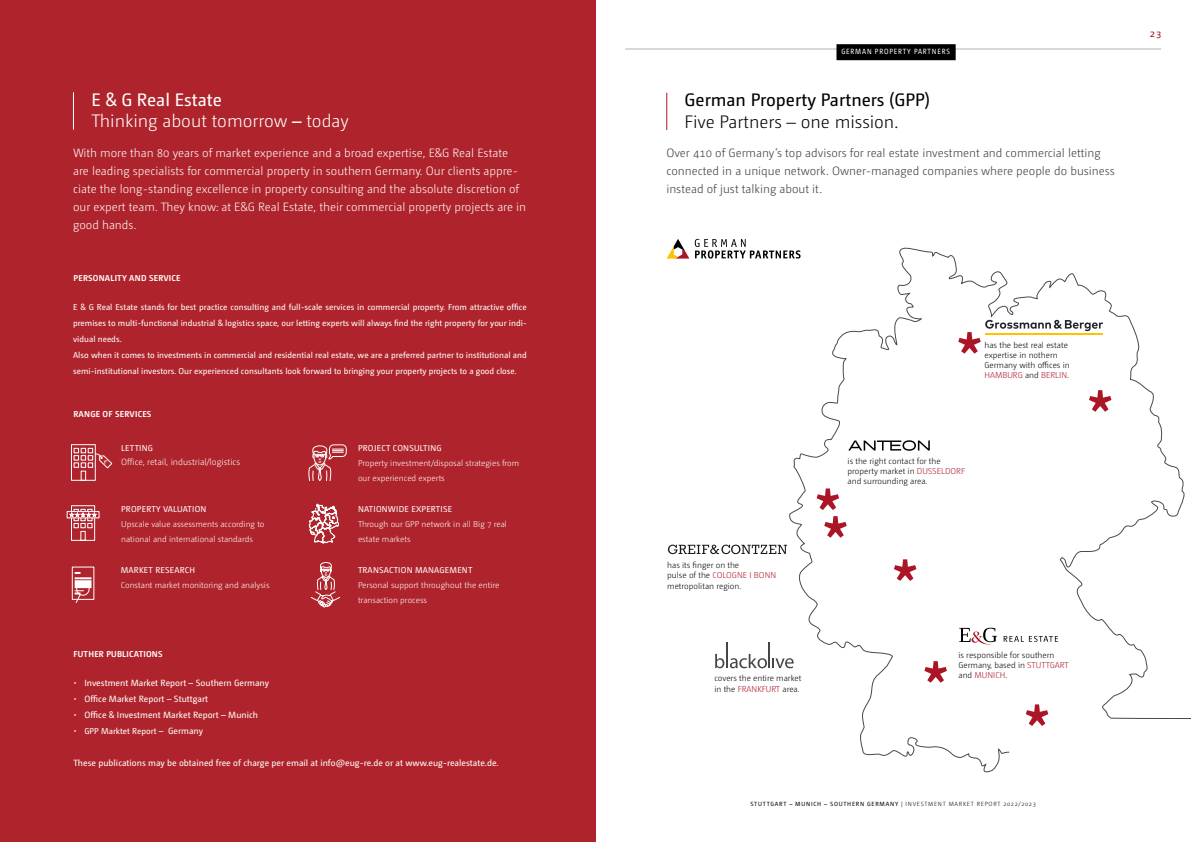
<style>
.page{position:relative;width:1191px;height:842px;background:#fff}
.page>*{position:absolute;margin:0;border:0;box-sizing:border-box;transform-origin:0 0}
.t1{font:300 18px "Camingo Dos Pro";color:#fff}
.t2{font:18px "Camingo Dos Pro";color:#000}
.t3{font:300 18px "Camingo Dos Pro";color:#000}
.t4{font:18px "Camingo Dos";color:#fff}
.t5{font:300 12px/18px "Camingo Dos Pro";color:#fff}
.t6{font:300 12px/18px "Camingo Dos Pro";color:#3c3c3b}
.t7{font:10px "Camingo Dos";color:#ac1525}
.t8{font:9px "Camingo Dos";color:#fff}
.t9{font:300 9px "Camingo Dos Pro";color:#fff}
.t10{font:8.5px/16px "Camingo Dos";color:#fff}
.t11{font:300 8.5px/10.2px "Camingo Dos Pro";color:#000}
.t12{font:300 8.5px/15px "Camingo Dos Pro";color:#fff}
.t13{font:8.5px "Camingo Dos";letter-spacing:.025em;color:#fff}
.t14{font:700 8.5px "Camingo Dos";letter-spacing:.025em;color:#fff}
.t15{font:7.5px "Camingo Dos";letter-spacing:.125em;color:#fff;scale:.9 1}
.t16{font:6px "Camingo Dos";letter-spacing:.125em;color:#000}
.s1{font-family:"Camingo Dos";font-weight:400}
.s2{font-size:8.5px}
.s3{font-size:9px}
.s4{color:#ac1525}
.s5{font-family:"Camingo Dos Pro";font-weight:300}
</style>
<div class="page">
<hr style="left:625px;top:49px;width:536px;height:1px;background:#b3b2b2">
<div style="left:0;top:0;width:595px;height:842px;background:#af242c"></div>
<hr style="left:73px;top:92px;width:1px;height:38px;background:#fff">
<div style="left:71px;top:444px;width:25px;height:37px;border:1px solid #fff"></div>
<svg style="left:74px;top:448px;width:38px;height:33px"></svg>
<svg style="left:72px;top:566px;width:22px;height:37px"></svg>
<svg style="left:310px;top:562px;width:30px;height:46px"></svg>
<svg style="left:308px;top:444px;width:39px;height:37px"></svg>
<svg style="left:67px;top:511px;width:32px;height:7px"></svg>
<svg style="left:68px;top:505px;width:30px;height:36px"></svg>
<svg style="left:309px;top:504px;width:30px;height:40px"></svg>
<hr style="left:666px;top:93px;width:1px;height:37px;background:#ac1525">
<div style="left:836px;top:44px;width:119px;height:16px;background:#000"></div>
<svg style="left:666px;top:239px;width:122px;height:20px"></svg>
<svg style="left:789px;top:248px;width:402px;height:524px"></svg>
<svg style="left:824px;top:516px;width:22px;height:22px"></svg>
<svg style="left:816px;top:488px;width:23px;height:22px"></svg>
<svg style="left:958px;top:320px;width:145px;height:34px"></svg>
<hr style="left:985px;top:333px;width:117px;height:2px;background:#fdc300">
<svg style="left:848px;top:440px;width:81px;height:11px"></svg>
<svg style="left:668px;top:545px;width:119px;height:9px"></svg>
<hr style="left:726px;top:643px;width:2px;height:25px;background:#484542">
<hr style="left:768px;top:643px;width:2px;height:25px;background:#484542">
<svg style="left:730px;top:654px;width:63px;height:14px"></svg>
<svg style="left:715px;top:654px;width:9px;height:14px"></svg>
<svg style="left:959px;top:628px;width:38px;height:16px"></svg>
<svg style="left:1003px;top:636px;width:55px;height:6px"></svg>
<h1 class="t4" style="left:91px;top:89px;width:132px">E &amp; G Real Estate</h1>
<h1 class="t1" style="left:91px;top:111px;width:259px">Thinking about tomorrow <span class="s1">–</span> today</h1>
<p class="t5" style="left:73px;top:144px;width:454px">With more than 80 years of market experience and a broad expertise, E&amp;G Real Estate are leading specialists for commercial property in southern Germany. Our clients appre&shy;ciate the long-standing excellence in property consulting and the absolute discretion of our expert team. They know: at E&amp;G Real Estate, their commercial property projects are in good hands.</p>
<p class="t14" style="left:73px;top:272px;width:109px">PERSONALITY AND SERVICE</p>
<p class="t10" style="left:73px;top:299px;width:455px">E &amp; G Real Estate stands for best practice consulting and full-scale services in commercial property. From attractive office premises to multi-functional industrial &amp; logistics space, our letting experts will always find the right property for your indi&shy;vidual needs.<br>Also when it comes to investments in commercial and residential real estate, we are a preferred partner to institutional and semi-institutional investors. Our experienced consultants look forward to bringing your property projects to a good close.</p>
<p class="t14" style="left:73px;top:408px;width:79px">RANGE OF SERVICES</p>
<p class="t13" style="left:121px;top:443px;width:33px">LETTING</p>
<p class="t9" style="left:121px;top:456px;width:120px">Office, retail, industrial/logistics</p>
<p class="t13" style="left:121px;top:504px;width:87px">PROPERTY VALUATION</p>
<p class="t12" style="left:121px;top:516px;width:145px">Upscale value assessments according to national and international standards</p>
<p class="t13" style="left:121px;top:565px;width:76px">MARKET RESEARCH</p>
<p class="t12" style="left:121px;top:577px;width:150px">Constant market monitoring and analysis</p>
<p class="t14" style="left:73px;top:648px;width:91px">FUTHER PUBLICATIONS</p>
<p class="t13" style="left:358px;top:443px;width:85px">PROJECT CONSULTING</p>
<p class="t12" style="left:358px;top:455px;width:163px">Property investment/disposal strategies from our experienced experts</p>
<p class="t13" style="left:358px;top:504px;width:96px">NATIONWIDE EXPERTISE</p>
<p class="t12" style="left:358px;top:516px;width:150px">Through our GPP network in all Big 7 real estate markets</p>
<p class="t13" style="left:358px;top:565px;width:116px">TRANSACTION MANAGEMENT</p>
<p class="t12" style="left:358px;top:577px;width:143px">Personal support throughout the entire transaction process</p>
<p class="t8" style="left:73px;top:677px;width:197px"><span class="s2">•</span> Investment Market Report – Southern Germany</p>
<p class="t8" style="left:73px;top:693px;width:136px"><span class="s2">•</span> Office Market Report – Stuttgart</p>
<p class="t8" style="left:73px;top:709px;width:186px"><span class="s2">•</span> Office &amp; Investment Market Report – Munich</p>
<p class="t10" style="left:73px;top:723px;width:131px">• GPP Marktet Report <span class="s3">– Germany</span></p>
<p class="t8" style="left:73px;top:757px;width:427px">These publications may be obtained free of charge per email at info@eug-re.de or at www.eug-realestate.de.</p>
<p class="t15" style="left:841px;top:47px;width:122px">GERMAN PROPERTY PARTNERS</p>
<h1 class="t2" style="left:684px;top:89px;width:247px">German Property Partners (GPP)</h1>
<h1 class="t3" style="left:684px;top:111px;width:215px">Five Partners – one mission.</h1>
<h2 class="t6" style="left:666px;top:144px;width:450px">Over 410 of Germany‘s top advisors for real estate investment and commercial letting connected in a unique network. Owner-managed companies where people do business instead of just talking about it.</h2>
<p class="t7" style="left:1149px;top:27px;width:13px">23</p>
<p class="t11" style="left:667px;top:560px;width:111px">has its finger on the<br>pulse of the <span class="s4">COLOGNE I BONN </span>metropolitan region.</p>
<p class="t11" style="left:714px;top:673px;width:88px">covers the entire market in the <span class="s4">FRANKFURT</span> area.</p>
<p class="t11" style="left:984px;top:340px;width:87px">has the best real estate expertise in nothern<br>Germany with offices in<br><span class="s4">HAMBURG</span> and <span class="s4">BERLIN</span>.</p>
<p class="t11" style="left:847px;top:456px;width:119px">is the right contact for the property market in <span class="s4">DUSSELDORF </span>and surrounding area.</p>
<p class="t11" style="left:958px;top:649px;width:112px">is responsible for southern<br>Germany, based in <span class="s4">STUTTGART </span>and <span class="s4">MUNICH</span>.</p>
<p class="t16" style="left:750px;top:800px;width:287px">STUTTGART – MUNICH – SOUTHERN GERMANY <span class="s5">| INVESTMENT MARKET REPORT 2022/2023</span></p>
</div>
